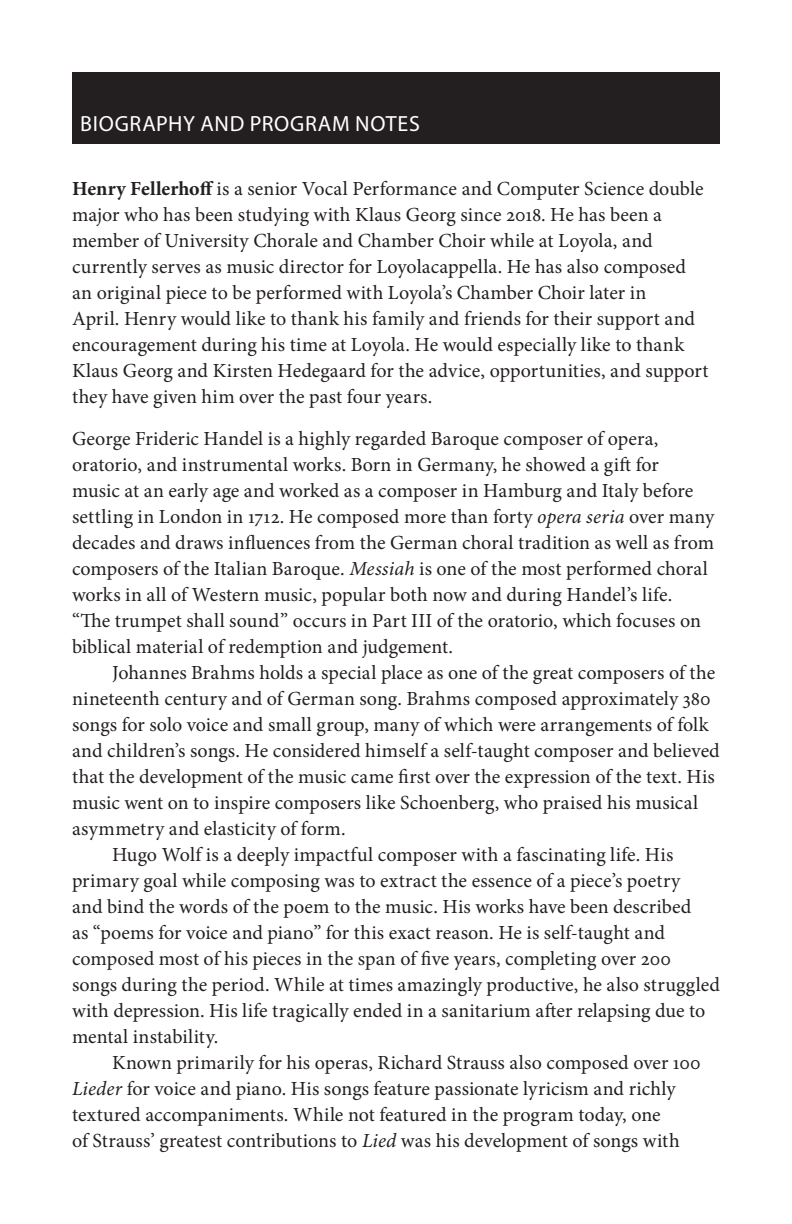
<style>
.page{position:relative;width:792px;height:1224px;background:#fff}
.page>*{position:absolute;margin:0;border:0;box-sizing:border-box;transform-origin:0 0}
._2014_Main-Body{font:22px "Myriad Pro";letter-spacing:.03em;color:#fff}
.BIOGRAPHIES_SUBSEQUE{font:20px/26px "Minion Pro";letter-spacing:.005em;color:#231f20}
.BIOGRAPHIES_FIRST_PA{font:20px/26px "Minion Pro";letter-spacing:.005em;color:#231f20}
.s1{font-weight:700}
.s2{font-style:italic}
</style>
<div class="page">
<div style="left:72px;top:72px;width:648px;height:72px;background:#231f20"></div>
<p class="_2014_Main-Body" style="left:80px;top:110px;width:341px">BIOGRAPHY AND PROGRAM NOTES</p>
<p class="BIOGRAPHIES_FIRST_PA" style="left:72px;top:175px;width:638px"><span class="s1">Henry Fellerhoff</span> is a senior Vocal Performance and Computer Science double major who has been studying with Klaus Georg since 2018. He has been a member of University Chorale and Chamber Choir while at Loyola, and currently serves as music director for Loyolacappella. He has also composed an original piece to be performed with Loyola’s Chamber Choir later in<br>April. Henry would like to thank his family and friends for their support and encouragement during his time at Loyola. He would especially like to thank Klaus Georg and Kirsten Hedegaard for the advice, opportunities, and support they have given him over the past four years.</p>
<p class="BIOGRAPHIES_FIRST_PA" style="left:72px;top:425px;width:644px">George Frideric Handel is a highly regarded Baroque composer of opera, oratorio, and instrumental works. Born in Germany, he showed a gift for<br>music at an early age and worked as a composer in Hamburg and Italy before settling in London in 1712. He composed more than forty <span class="s2">opera seria</span> over many decades and draws influences from the German choral tradition as well as from composers of the Italian Baroque. <span class="s2">Messiah</span> is one of the most performed choral works in all of Western music, popular both now and during Handel’s life. “The trumpet shall sound” occurs in Part III of the oratorio, which focuses on biblical material of redemption and judgement.</p>
<p class="BIOGRAPHIES_SUBSEQUE" style="left:72px;top:659px;width:649px;text-indent:40px">Johannes Brahms holds a special place as one of the great composers of the nineteenth century and of German song. Brahms composed approximately 380 songs for solo voice and small group, many of which were arrangements of folk and children’s songs. He considered himself a self-taught composer and believed that the development of the music came first over the expression of the text. His music went on to inspire composers like Schoenberg, who praised his musical asymmetry and elasticity of form.</p>
<p class="BIOGRAPHIES_SUBSEQUE" style="left:72px;top:841px;width:649px;text-indent:40px">Hugo Wolf is a deeply impactful composer with a fascinating life. His primary goal while composing was to extract the essence of a piece’s poetry<br>and bind the words of the poem to the music. His works have been described<br>as “poems for voice and piano” for this exact reason. He is self-taught and composed most of his pieces in the span of five years, completing over 200 songs during the period. While at times amazingly productive, he also struggled with depression. His life tragically ended in a sanitarium after relapsing due to mental instability.</p>
<p class="BIOGRAPHIES_SUBSEQUE" style="left:72px;top:1049px;width:630px;text-indent:40px">Known primarily for his operas, Richard Strauss also composed over 100<br><span class="s2">Lieder</span> for voice and piano. His songs feature passionate lyricism and richly textured accompaniments. While not featured in the program today, one<br>of Strauss’ greatest contributions to <span class="s2">Lied</span> was his development of songs with</p>
</div>
